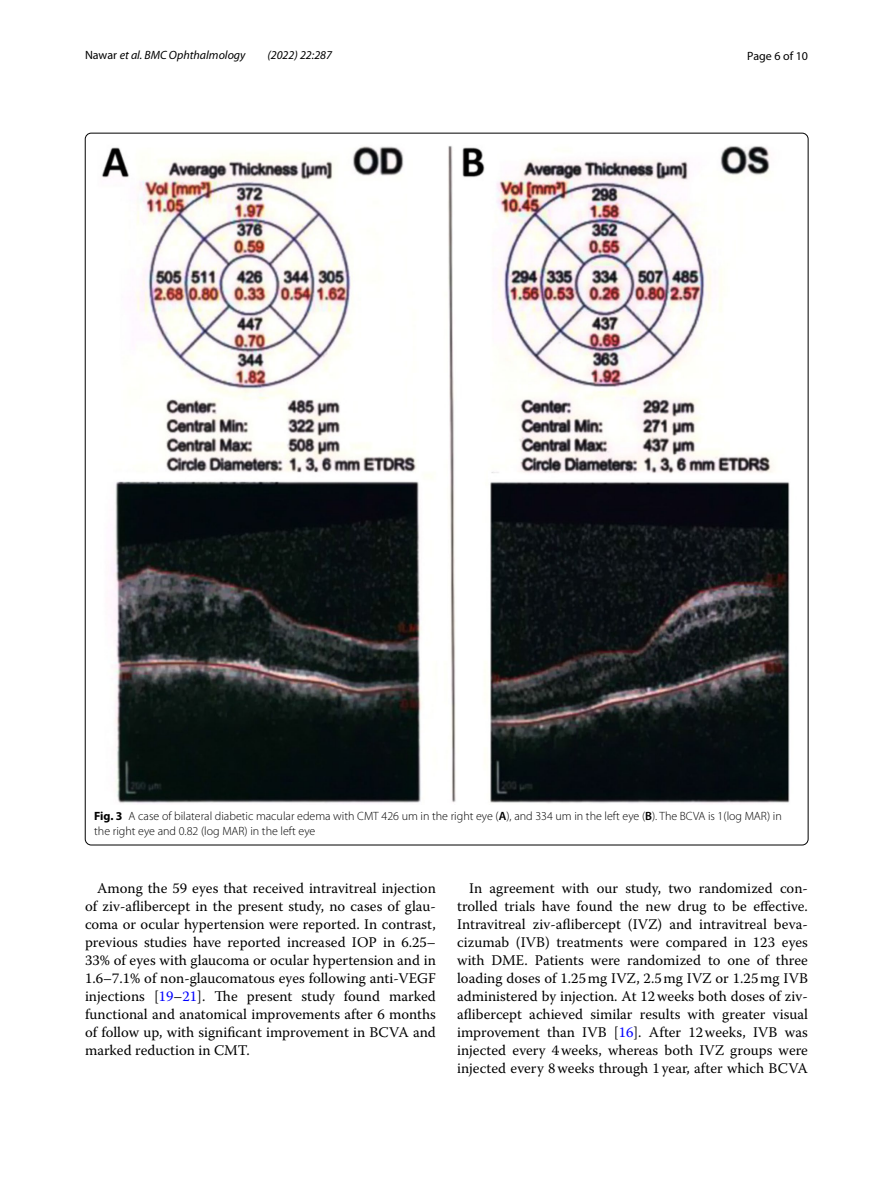
<style>
.page{position:relative;width:893px;height:1187px;background:#fff}
.page>*{position:absolute;margin:0;border:0;box-sizing:border-box;transform-origin:0 0}
.t1{font:14.7px/18px "Warnock Pro";color:#000;text-align:justify}
.t2{font:300 12px/15px "Myriad Pro";color:#000}
.t3{font:italic 12px "Myriad Pro";color:#000}
.t4{font:12px "Myriad Pro";color:#000}
.s1{font-style:normal}
.s2{font-weight:700}
.s3{font-weight:600}
.s4{color:#00f}
</style>
<div class="page">
<img style="left:101px;top:146px;width:689px;height:657px">
<p class="t3" style="left:85px;top:48px;width:162px"><span class="s1">Nawar</span> et al. BMC Ophthalmology</p>
<p class="t3" style="left:267px;top:48px;width:66px">(2022) 22:287</p>
<p class="t4" style="left:747px;top:48px;width:62px">Page 6 of 10</p>
<p class="t2" style="left:94px;top:808px;width:689px"><span class="s2">Fig. 3</span> A case of bilateral diabetic macular edema with CMT 426 um in the right eye (<span class="s3">A</span>), and 334 um in the left eye (<span class="s3">B</span>). The BCVA is 1(log MAR) in the right eye and 0.82 (log MAR) in the left eye</p>
<p class="t1" style="left:85px;top:879px;width:352px;text-indent:12px">Among the 59 eyes that received intravitreal injection of ziv-aflibercept in the present study, no cases of glau&shy;coma or ocular hypertension were reported. In contrast, previous studies have reported increased IOP in 6.25– 33% of eyes with glaucoma or ocular hypertension and in 1.6–7.1% of non-glaucomatous eyes following anti-VEGF injections [<span class="s4">19</span>–<span class="s4">21</span>]. The present study found marked functional and anatomical improvements after 6 months of follow up, with significant improvement in BCVA and marked reduction in CMT.</p>
<p class="t1" style="left:457px;top:878px;width:352px;text-indent:12px">In agreement with our study, two randomized con&shy;trolled trials have found the new drug to be effective.<br>Intravitreal ziv-aflibercept (IVZ) and intravitreal beva&shy;cizumab (IVB) treatments were compared in 123 eyes with DME. Patients were randomized to one of three loading doses of 1.25mg IVZ, 2.5mg IVZ or 1.25mg IVB administered by injection. At 12weeks both doses of ziv&shy;aflibercept achieved similar results with greater visual improvement than IVB [<span class="s4">16</span>]. After 12weeks, IVB was injected every 4weeks, whereas both IVZ groups were injected every 8weeks through 1 year, after which BCVA</p>
</div>
